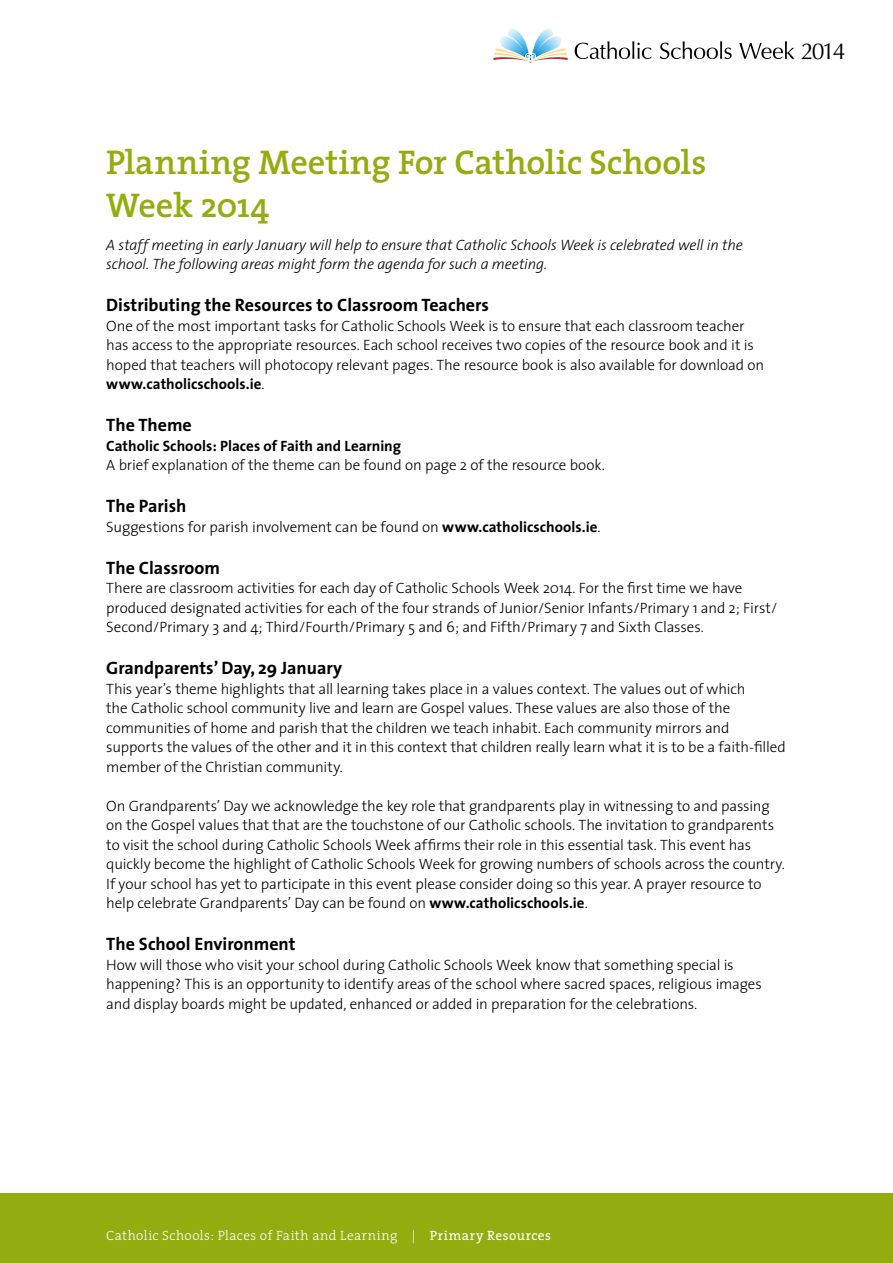
<style>
.page{position:relative;width:893px;height:1263px;background:#fff}
.page>*{position:absolute;margin:0;border:0;box-sizing:border-box;transform-origin:0 0}
.t1{font:600 34.5px/43.5px "The Serif";letter-spacing:-.005em;color:#93ac0f}
.t2{font:23.1px "Optima";color:#000}
.t3{font:700 18px "The Sans";color:#000}
.t4{font:300 15px/19.5px "The Sans";letter-spacing:-.01em;color:#000}
.t5{font:italic 300 15px/19.5px "The Sans";letter-spacing:-.01em;color:#000}
.t6{font:700 15px "The Sans";color:#000}
.t7{font:300 13.5px "The Serif";letter-spacing:.03em;color:#fff}
.s1{font-weight:700}
.s2{font-weight:400}
</style>
<div class="page">
<div style="left:0;top:1194px;width:893px;height:69px;background:#93ac0f"></div>
<svg style="left:575px;top:41px;width:76px;height:18px"></svg>
<svg style="left:660px;top:41px;width:72px;height:18px"></svg>
<svg style="left:739px;top:41px;width:55px;height:18px"></svg>
<svg style="left:493px;top:29px;width:75px;height:34px"></svg>
<h2 class="t2" style="left:801px;top:38px;width:46px">2014</h2>
<h1 class="t1" style="left:106px;top:140px;width:602px">Planning Meeting For Catholic Schools<br>Week 2014</h1>
<p class="t5" style="left:106px;top:234px;width:638px">A staff meeting in early January will help to ensure that Catholic Schools Week is celebrated well in the school. The following areas might form the agenda for such a meeting.</p>
<p class="t3" style="left:106px;top:290px;width:384px">Distributing the Resources to Classroom Teachers</p>
<p class="t4" style="left:106px;top:315px;width:659px">One of the most important tasks for Catholic Schools Week is to ensure that each classroom teacher has access to the appropriate resources. Each school receives two copies of the resource book and it is hoped that teachers will photocopy relevant pages. The resource book is also available for download on <span class="s1">www.catholicschools.ie</span>.</p>
<p class="t3" style="left:106px;top:410px;width:87px">The Theme</p>
<p class="t6" style="left:106px;top:433px;width:296px">Catholic Schools: Places of Faith and Learning</p>
<p class="t4" style="left:106px;top:455px;width:500px">A brief explanation of the theme can be found on page 2 of the resource book.</p>
<p class="t3" style="left:106px;top:491px;width:82px">The Parish</p>
<p class="t4" style="left:106px;top:516px;width:496px">Suggestions for parish involvement can be found on <span class="s1">www.catholicschools.ie</span>.</p>
<p class="t3" style="left:106px;top:552px;width:115px">The Classroom</p>
<p class="t4" style="left:106px;top:578px;width:673px">There are classroom activities for each day of Catholic Schools Week 2014. For the first time we have produced designated activities for each of the four strands of Junior/Senior Infants/Primary 1 and 2; First/<br>Second/Primary 3 and 4; Third/Fourth/Primary 5 and 6; and Fifth/Primary 7 and Sixth Classes.</p>
<p class="t3" style="left:106px;top:653px;width:237px">Grandparents’ Day, 29 January</p>
<p class="t4" style="left:106px;top:678px;width:681px">This year’s theme highlights that all learning takes place in a values context. The values out of which<br>the Catholic school community live and learn are Gospel values. These values are also those of the communities of home and parish that the children we teach inhabit. Each community mirrors and supports the values of the other and it in this context that children really learn what it is to be a faith-filled member of the Christian community.</p>
<p class="t4" style="left:106px;top:795px;width:680px">On Grandparents’ Day we acknowledge the key role that grandparents play in witnessing to and passing on the Gospel values that that are the touchstone of our Catholic schools. The invitation to grandparents to visit the school during Catholic Schools Week affirms their role in this essential task. This event has quickly become the highlight of Catholic Schools Week for growing numbers of schools across the country.<br>If your school has yet to participate in this event please consider doing so this year. A prayer resource to help celebrate Grandparents’ Day can be found on <span class="s1">www.catholicschools.ie</span>.</p>
<p class="t3" style="left:106px;top:929px;width:191px">The School Environment</p>
<p class="t4" style="left:106px;top:954px;width:657px">How will those who visit your school during Catholic Schools Week know that something special is happening? This is an opportunity to identify areas of the school where sacred spaces, religious images and display boards might be updated, enhanced or added in preparation for the celebrations.</p>
<p class="t7" style="left:106px;top:1224px;width:446px">Catholic Schools: Places of Faith and Learning | <span class="s2">Primary Resources</span></p>
</div>
